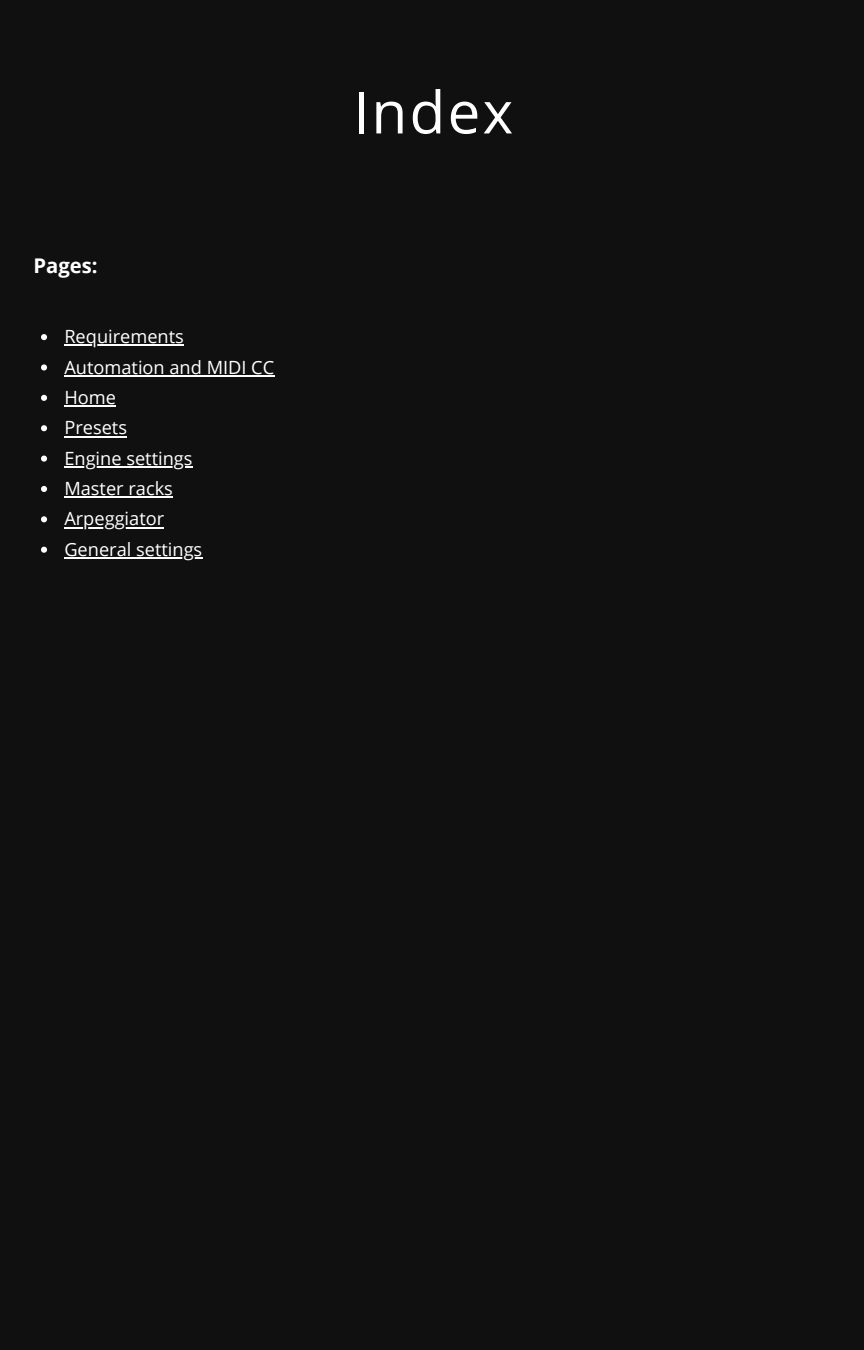
<style>
.page{position:relative;width:864px;height:1350px;background:#101010}
.page>*{position:absolute;margin:0;border:0;box-sizing:border-box;transform-origin:0 0}
.t1{font:58.5px "Open Sans";letter-spacing:.04em;color:#fff}
.t2{font:700 20.25px "Open Sans";color:#fff}
.t3{font:18.22px "Open Sans";color:#fff}
</style>
<div class="page">
<svg style="left:41px;top:334px;width:6px;height:6px"></svg>
<hr style="left:64px;top:345px;width:120px;height:1px;background:#fff">
<svg style="left:41px;top:364px;width:6px;height:7px"></svg>
<hr style="left:64px;top:375px;width:210px;height:2px;background:#fff">
<svg style="left:41px;top:395px;width:6px;height:6px"></svg>
<hr style="left:64px;top:405px;width:52px;height:2px;background:#fff">
<svg style="left:41px;top:425px;width:6px;height:6px"></svg>
<hr style="left:64px;top:436px;width:63px;height:1px;background:#fff">
<svg style="left:41px;top:456px;width:6px;height:6px"></svg>
<hr style="left:64px;top:466px;width:129px;height:2px;background:#fff">
<svg style="left:41px;top:486px;width:6px;height:6px"></svg>
<hr style="left:64px;top:497px;width:109px;height:1px;background:#fff">
<svg style="left:41px;top:516px;width:6px;height:6px"></svg>
<hr style="left:64px;top:527px;width:100px;height:1px;background:#fff">
<svg style="left:41px;top:547px;width:6px;height:6px"></svg>
<hr style="left:64px;top:557px;width:138px;height:2px;background:#fff">
<h2 class="t2" style="left:33px;top:252px;width:66px">Pages:</h2>
<p class="t3" style="left:64px;top:324px;width:121px">Requirements</p>
<p class="t3" style="left:64px;top:354px;width:211px">Automation and MIDI CC</p>
<p class="t3" style="left:64px;top:384px;width:53px">Home</p>
<p class="t3" style="left:64px;top:415px;width:64px">Presets</p>
<p class="t3" style="left:64px;top:445px;width:130px">Engine settings</p>
<p class="t3" style="left:64px;top:476px;width:110px">Master racks</p>
<p class="t3" style="left:64px;top:506px;width:101px">Arpeggiator</p>
<p class="t3" style="left:64px;top:536px;width:139px">General settings</p>
<h1 class="t1" style="left:353px;top:71px;width:162px">Index</h1>
</div>
